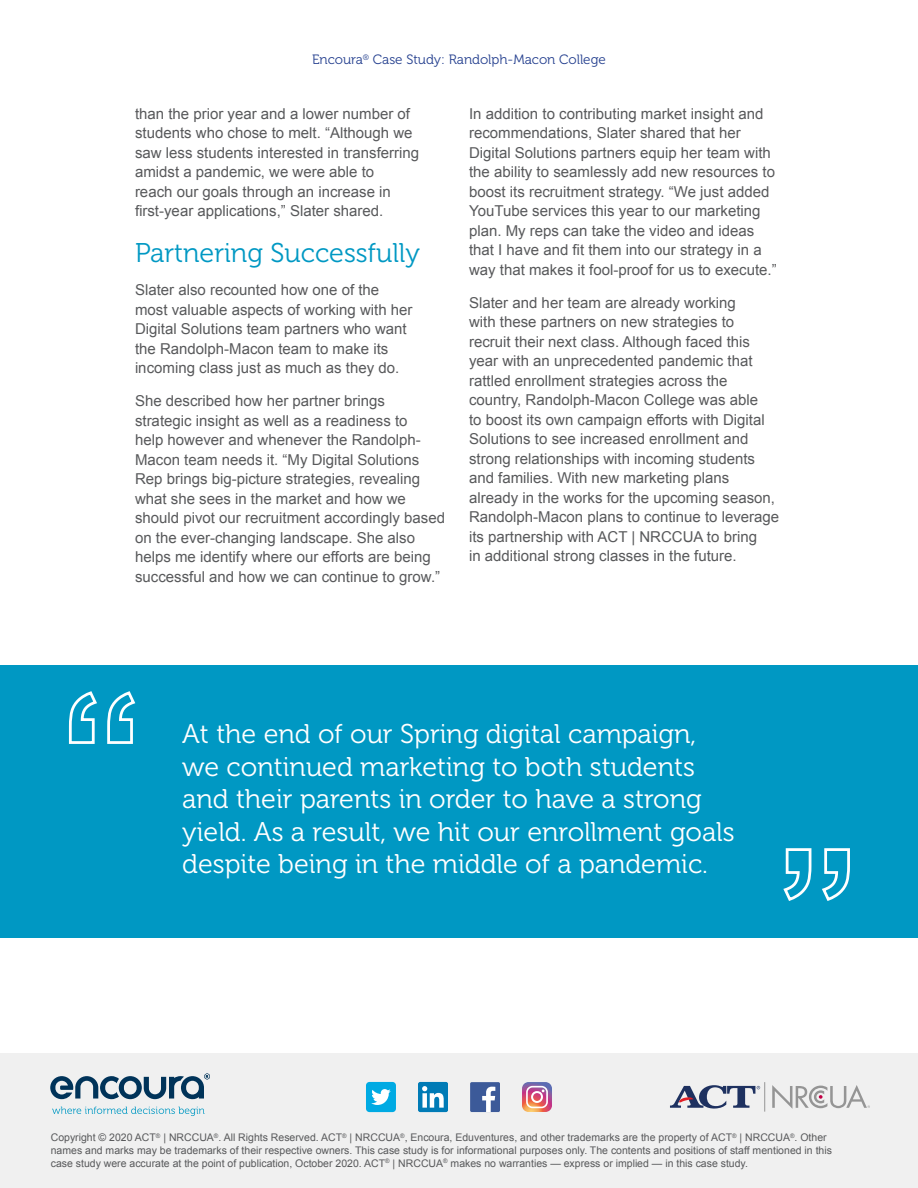
<style>
.page{position:relative;width:918px;height:1188px;background:#fff}
.page>*{position:absolute;margin:0;border:0;box-sizing:border-box;transform-origin:0 0}
.t1{font:27px/32.4px "Museo 300";color:#fff}
.t2{font:27px "Museo 300";color:#0098c3}
.t3{font:15px/19.5px "Arial";color:#58595b}
.t4{font:13.5px "Museo 300";color:#25408f}
.t5{font:10.5px/12.6px "Arial";color:#58595b}
</style>
<div class="page">
<div style="left:0;top:1053px;width:918px;height:135px;background:#f0f0f0"></div>
<svg style="left:52px;top:1107px;width:153px;height:9px"></svg>
<svg style="left:50px;top:1074px;width:160px;height:25px"></svg>
<div style="left:366px;top:1082px;width:30px;height:30px;background:#00aae3;border-radius:3px"></div>
<svg style="left:371px;top:1089px;width:20px;height:16px"></svg>
<div style="left:470px;top:1082px;width:30px;height:30px;background:#3c5a99;border-radius:2px"></div>
<svg style="left:482px;top:1087px;width:13px;height:25px"></svg>
<svg style="left:522px;top:1082px;width:30px;height:30px"></svg>
<div style="left:418px;top:1082px;width:30px;height:30px;background:#007bb6;border-radius:2px"></div>
<svg style="left:422px;top:1086px;width:22px;height:22px"></svg>
<svg style="left:772px;top:1085px;width:98px;height:24px"></svg>
<svg style="left:670px;top:1085px;width:90px;height:24px"></svg>
<hr style="left:764px;top:1082px;width:1px;height:30px;background:#959595">
<div style="left:0;top:665px;width:918px;height:273px;background:#0098c3"></div>
<svg style="left:68px;top:691px;width:68px;height:53px"></svg>
<svg style="left:783px;top:848px;width:67px;height:53px"></svg>
<p class="t4" style="left:312px;top:52px;width:295px">Encoura<sup>®</sup> Case Study: Randolph-Macon College</p>
<p class="t3" style="left:135px;top:104px;width:286px">than the prior year and a lower number of students who chose to melt. “Although we saw less students interested in transferring amidst a pandemic, we were able to<br>reach our goals through an increase in first-year applications,” Slater shared.</p>
<h1 class="t2" style="left:135px;top:238px;width:287px">Partnering Successfully</h1>
<p class="t3" style="left:135px;top:280px;width:279px">Slater also recounted how one of the most valuable aspects of working with her Digital Solutions team partners who want the Randolph-Macon team to make its incoming class just as much as they do.</p>
<p class="t3" style="left:135px;top:391px;width:312px">She described how her partner brings strategic insight as well as a readiness to<br>help however and whenever the Randolph-Macon team needs it. “My Digital Solutions Rep brings big-picture strategies, revealing what she sees in the market and how we should pivot our recruitment accordingly based on the ever-changing landscape. She also helps me identify where our efforts are being successful and how we can continue to grow.”</p>
<p class="t3" style="left:469px;top:104px;width:309px">In addition to contributing market insight and recommendations, Slater shared that her Digital Solutions partners equip her team with the ability to seamlessly add new resources to boost its recruitment strategy. “We just added YouTube services this year to our marketing plan. My reps can take the video and ideas that I have and fit them into our strategy in a way that makes it fool-proof for us to execute.”</p>
<p class="t3" style="left:469px;top:293px;width:312px">Slater and her team are already working<br>with these partners on new strategies to recruit their next class. Although faced this year with an unprecedented pandemic that rattled enrollment strategies across the country, Randolph-Macon College was able<br>to boost its own campaign efforts with Digital Solutions to see increased enrollment and strong relationships with incoming students and families. With new marketing plans already in the works for the upcoming season, Randolph-Macon plans to continue to leverage its partnership with ACT | NRCCUA to bring<br>in additional strong classes in the future.</p>
<h1 class="t1" style="left:182px;top:718px;width:554px">At the end of our Spring digital campaign, we continued marketing to both students and their parents in order to have a strong yield. As a result, we hit our enrollment goals despite being in the middle of a pandemic.</h1>
<p class="t5" style="left:51px;top:1132px;width:783px">Copyright © 2020 ACT<sup>®</sup> | NRCCUA<sup>®</sup>. All Rights Reserved. ACT<sup>®</sup> | NRCCUA<sup>®</sup>, Encoura, Eduventures, and other trademarks are the property of ACT<sup>®</sup> | NRCCUA<sup>®</sup>. Other names and marks may be trademarks of their respective owners. This case study is for informational purposes only. The contents and positions of staff mentioned in this case study were accurate at the point of publication, October 2020. ACT<sup>®</sup> | NRCCUA<sup>®</sup> makes no warranties — express or implied — in this case study.</p>
</div>
